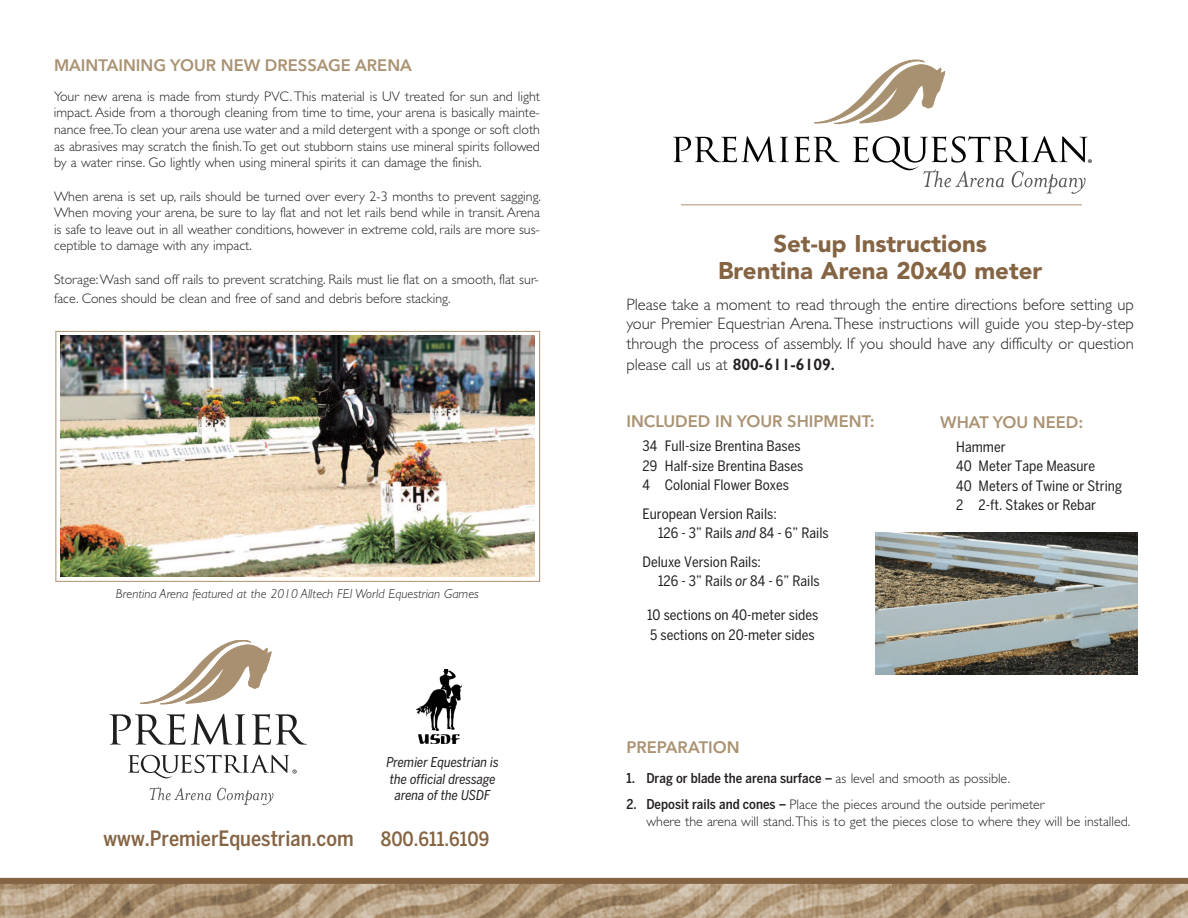
<style>
.page{position:relative;width:1188px;height:918px;background:#fff}
.page>*{position:absolute;margin:0;border:0;box-sizing:border-box;transform-origin:0 0}
.t1{font:900 24px/27px "Avenir";color:#856443;text-align:center}
.t2{font:500 21px "Benton Sans Cond";color:#856443}
.t3{font:500 19.5px "Benton Sans Cond";color:#856443}
.t4{font:300 16.5px/20.2px "Gill Sans";color:#231f20;text-align:justify}
.t5{font:600 16.5px "Avenir Next";color:#aa9272}
.t6{font:14.25px/19.5px "Benton Sans Cond";color:#231f20}
.t7{font:300 13.8px/16.6px "Gill Sans";color:#231f20}
.t8{font:500 13.5px "Benton Sans Cond";color:#231f20}
.t9{font:italic 13.5px/16.2px "Benton Sans Cond";color:#231f20;text-align:center}
.t10{font:italic 300 13.2px "Gill Sans";color:#231f20}
.s1{font-weight:600}
.s2{font-style:italic}
.s3{font-family:"Gill Sans";font-weight:300;font-size:13.8px}
.s4{font-family:"Benton Sans Cond";font-weight:500;font-size:13.5px}
</style>
<div class="page">
<svg style="left:814px;top:60px;width:131px;height:65px"></svg>
<svg style="left:673px;top:136px;width:167px;height:26px"></svg>
<svg style="left:853px;top:136px;width:239px;height:58px"></svg>
<hr style="left:681px;top:204px;width:401px;height:1px;background:#aa9272">
<img style="left:1px;top:884px;width:1187px;height:34px">
<div style="left:0;top:878px;width:1188px;height:6px;background:#856443"></div>
<svg style="left:150px;top:787px;width:61px;height:13px"></svg>
<svg style="left:217px;top:788px;width:57px;height:17px"></svg>
<svg style="left:140px;top:640px;width:131px;height:65px"></svg>
<svg style="left:110px;top:714px;width:136px;height:31px"></svg>
<svg style="left:252px;top:714px;width:55px;height:31px"></svg>
<svg style="left:128px;top:755px;width:169px;height:24px"></svg>
<div style="left:56px;top:331px;width:484px;height:251px;border:1px solid #aa9272"></div>
<img style="left:60px;top:335px;width:475px;height:242px">
<img style="left:875px;top:532px;width:262px;height:142px">
<img style="left:417px;top:670px;width:45px;height:74px">
<p class="t5" style="left:54px;top:51px;width:359px">MAINTAINING YOUR NEW DRESSAGE ARENA</p>
<p class="t7" style="left:54px;top:88px;width:488px;text-align:justify">Your new arena is made from sturdy PVC.This material is UV treated for sun and light impact. Aside from a thorough cleaning from time to time, your arena is basically mainte&shy;nance free.To clean your arena use water and a mild detergent with a sponge or soft cloth as abrasives may scratch the finish.To get out stubborn stains use mineral spirits followed by a water rinse. Go lightly when using mineral spirits it can damage the finish.</p>
<p class="t7" style="left:54px;top:187px;width:489px;text-align:justify">When arena is set up, rails should be turned over every 2-3 months to prevent sagging.<br>When moving your arena, be sure to lay flat and not let rails bend while in transit. Arena is safe to leave out in all weather conditions, however in extreme cold, rails are more sus&shy;ceptible to damage with any impact.</p>
<p class="t7" style="left:54px;top:269px;width:486px;line-height:19.6px">Storage:Wash sand off rails to prevent scratching. Rails must lie flat on a smooth, flat sur&shy;face. Cones should be clean and free of sand and debris before stacking.</p>
<p class="t10" style="left:116px;top:586px;width:364px">Brentina Arena featured at the 2010 Alltech FEI World Equestrian Games</p>
<p class="t9" style="left:386px;top:755px;width:114px">Premier Equestrian is the official dressage arena of the USDF</p>
<h2 class="t2" style="left:104px;top:827px;width:252px">www.PremierEquestrian.com</h2>
<h3 class="t3" style="left:381px;top:828px;width:110px">800.611.6109</h3>
<h1 class="t1" style="left:718px;top:230px;width:326px">Set-up Instructions<br>Brentina Arena 20x40 meter</h1>
<p class="t4" style="left:626px;top:294px;width:509px">Please take a moment to read through the entire directions before setting up your Premier Equestrian Arena.These instructions will guide you step-by-step through the process of assembly. If you should have any difficulty or question please call us at <span class="s1">800-611-6109.</span></p>
<p class="t5" style="left:626px;top:407px;width:250px">INCLUDED IN YOUR SHIPMENT:</p>
<p class="t6" style="left:643px;top:437px;width:162px">34 Full-size Brentina Bases<br>29 Half-size Brentina Bases<br>4 Colonial Flower Boxes</p>
<p class="t6" style="left:658px;top:504px;width:172px;text-indent:-16px">European Version Rails:<br>126 - 3” Rails <span class="s2">and</span> 84 - 6” Rails</p>
<p class="t6" style="left:658px;top:552px;width:163px;text-indent:-16px">Deluxe Version Rails:<br>126 - 3” Rails <span class="s2">or</span> 84 - 6” Rails</p>
<p class="t6" style="left:647px;top:606px;width:173px">10 sections on 40-meter sides<br>5 sections on 20-meter sides</p>
<p class="t5" style="left:940px;top:408px;width:145px">WHAT YOU NEED:</p>
<p class="t6" style="left:956px;top:437px;width:167px">Hammer<br>40 Meter Tape Measure<br>40 Meters of Twine or String<br>2 2-ft. Stakes or Rebar</p>
<p class="t5" style="left:626px;top:733px;width:115px">PREPARATION</p>
<p class="t8" style="left:626px;top:770px;width:385px">1. Drag or blade the arena surface – <span class="s3">as level and smooth as possible.</span></p>
<p class="t7" style="left:646px;top:796px;width:486px;text-indent:-20px"><span class="s4">2. Deposit rails and cones –</span> Place the pieces around the outside perimeter<br>where the arena will stand.This is to get the pieces close to where they will be installed.</p>
</div>
